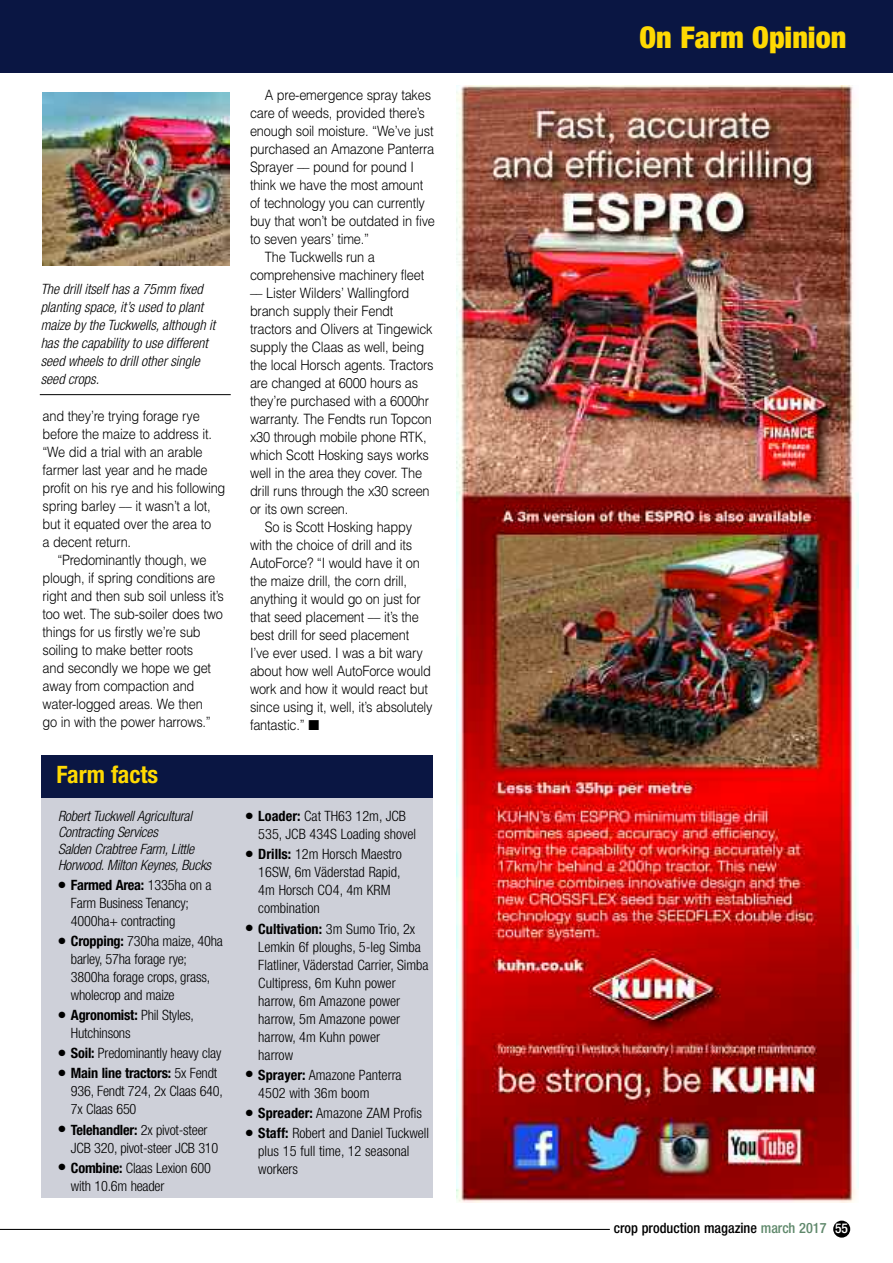
<style>
.page{position:relative;width:893px;height:1263px;background:#fff}
.page>*{position:absolute;margin:0;border:0;box-sizing:border-box;transform-origin:0 0}
.t1{font:900 condensed 30px "Helvetica Neue";color:#ffd902}
.t2{font:700 condensed 24px "Helvetica Neue";color:#ffd902}
.t3{font:300 14.25px/18px "Helvetica";letter-spacing:-.015em;color:#000;scale:.9 1}
.t4{font:300 condensed 14.25px/18px "Helvetica Neue";color:#000}
.t5{font:italic 300 condensed 14.25px/18px "Helvetica Neue";color:#000}
.t6{font:500 condensed 14.25px "Helvetica Neue";color:#000}
.s1{font-weight:700}
.s2{color:#60896c}
.s3{font-size:13.5px;color:#fff}
</style>
<div class="page">
<div style="left:42px;top:797px;width:391px;height:400px;background:#ced0d9"></div>
<div style="left:42px;top:755px;width:391px;height:43px;background:#0a1643"></div>
<hr style="left:40px;top:394px;width:191px;height:1px;background:#000">
<img style="left:43px;top:93px;width:187px;height:173px">
<div style="left:0;top:0;width:893px;height:72px;background:#0a1643"></div>
<img style="left:456px;top:85px;width:402px;height:1117px">
<div style="left:833px;top:1220px;width:17px;height:17px;background:#000;border-radius:50%"></div>
<hr style="left:0;top:1229px;width:610px;height:1px;background:#000">
<p class="t5" style="left:41px;top:281px;width:176px">The drill itself has a 75mm fixed planting space, it’s used to plant maize by the Tuckwells, although it has the capability to use different seed wheels to drill other single seed crops.</p>
<p class="t3" style="left:43px;top:407px;width:205px">and they’re trying forage rye before the maize to address it. “We did a trial with an arable farmer last year and he made profit on his rye and his following spring barley –– it wasn’t a lot, but it equated over the area to<br>a decent return.</p>
<p class="t3" style="left:43px;top:551px;width:203px;text-indent:15px">“Predominantly though, we plough, if spring conditions are right and then sub soil unless it’s too wet. The sub-soiler does two things for us firstly we’re sub soiling to make better roots<br>and secondly we hope we get away from compaction and water-logged areas. We then<br>go in with the power harrows.”</p>
<h2 class="t2" style="left:57px;top:766px;width:103px">Farm facts</h2>
<p class="t5" style="left:58px;top:809px;width:155px;line-height:16.5px">Robert Tuckwell Agricultural<br>Contracting Services<br>Salden Crabtree Farm, Little<br>Horwood. Milton Keynes, Bucks</p>
<p class="t4" style="left:71px;top:877px;width:142px;text-indent:-13px">● <span class="s1">Farmed Area:</span> 1335ha on a<br>Farm Business Tenancy;<br>4000ha+ contracting</p>
<p class="t4" style="left:71px;top:933px;width:153px;text-indent:-13px">● <span class="s1">Cropping:</span> 730ha maize, 40ha barley, 57ha forage rye;<br>3800ha forage crops, grass, wholecrop and maize</p>
<p class="t4" style="left:71px;top:1007px;width:125px;text-indent:-13px">● <span class="s1">Agronomist:</span> Phil Styles,<br>Hutchinsons</p>
<p class="t4" style="left:58px;top:1045px;width:164px">● <span class="s1">Soil:</span> Predominantly heavy clay</p>
<p class="t4" style="left:71px;top:1066px;width:154px;text-indent:-13px">● <span class="s1">Main line tractors:</span> 5x Fendt<br>936, Fendt 724, 2x Claas 640,<br>7x Claas 650</p>
<p class="t4" style="left:71px;top:1122px;width:149px;text-indent:-13px">● <span class="s1">Telehandler:</span> 2x pivot-steer<br>JCB 320, pivot-steer JCB 310</p>
<p class="t4" style="left:71px;top:1160px;width:141px;text-indent:-13px">● <span class="s1">Combine:</span> Claas Lexion 600 with 10.6m header</p>
<p class="t3" style="left:265px;top:86px;width:186px">A pre-emergence spray takes</p>
<p class="t3" style="left:250px;top:104px;width:196px">care of weeds, provided there’s</p>
<p class="t3" style="left:250px;top:122px;width:206px">enough soil moisture. “We’ve just</p>
<p class="t3" style="left:250px;top:140px;width:206px">purchased an Amazone Panterra</p>
<p class="t3" style="left:250px;top:158px;width:184px">Sprayer –– pound for pound I</p>
<p class="t3" style="left:250px;top:176px;width:194px">think we have the most amount</p>
<p class="t3" style="left:250px;top:194px;width:196px">of technology you can currently</p>
<p class="t3" style="left:250px;top:212px;width:207px">buy that won’t be outdated in five</p>
<p class="t3" style="left:250px;top:230px;width:134px">to seven years’ time.”</p>
<p class="t3" style="left:265px;top:248px;width:124px">The Tuckwells run a</p>
<p class="t3" style="left:250px;top:266px;width:195px">comprehensive machinery fleet</p>
<p class="t3" style="left:250px;top:284px;width:179px">–– Lister Wilders’ Wallingford</p>
<p class="t3" style="left:250px;top:302px;width:161px">branch supply their Fendt</p>
<p class="t3" style="left:250px;top:320px;width:204px">tractors and Olivers at Tingewick</p>
<p class="t3" style="left:250px;top:338px;width:195px">supply the Claas as well, being</p>
<p class="t3" style="left:250px;top:356px;width:206px">the local Horsch agents. Tractors</p>
<p class="t3" style="left:250px;top:374px;width:188px">are changed at 6000 hours as</p>
<p class="t3" style="left:250px;top:392px;width:200px">they’re purchased with a 6000hr</p>
<p class="t3" style="left:250px;top:410px;width:204px">warranty. The Fendts run Topcon</p>
<p class="t3" style="left:250px;top:428px;width:198px">x30 through mobile phone RTK,</p>
<p class="t3" style="left:250px;top:446px;width:200px">which Scott Hosking says works</p>
<p class="t3" style="left:250px;top:464px;width:193px">well in the area they cover. The</p>
<p class="t3" style="left:250px;top:482px;width:201px">drill runs through the x30 screen</p>
<p class="t3" style="left:250px;top:500px;width:111px">or its own screen.</p>
<p class="t3" style="left:265px;top:518px;width:165px">So is Scott Hosking happy</p>
<p class="t3" style="left:250px;top:536px;width:182px">with the choice of drill and its</p>
<p class="t3" style="left:250px;top:554px;width:190px">AutoForce? “I would have it on</p>
<p class="t3" style="left:250px;top:572px;width:176px">the maize drill, the corn drill,</p>
<p class="t3" style="left:250px;top:590px;width:191px">anything it would go on just for</p>
<p class="t3" style="left:250px;top:608px;width:189px">that seed placement –– it’s the</p>
<p class="t3" style="left:250px;top:626px;width:178px">best drill for seed placement</p>
<p class="t3" style="left:250px;top:644px;width:193px">I’ve ever used. I was a bit wary</p>
<p class="t3" style="left:250px;top:662px;width:203px">about how well AutoForce would</p>
<p class="t3" style="left:250px;top:680px;width:199px">work and how it would react but</p>
<p class="t3" style="left:250px;top:698px;width:204px">since using it, well, it’s absolutely</p>
<p class="t3" style="left:250px;top:716px;width:78px">fantastic.” ■</p>
<p class="t4" style="left:258px;top:808px;width:159px;text-indent:-13px">● <span class="s1">Loader:</span> Cat TH63 12m, JCB<br>535, JCB 434S Loading shovel</p>
<p class="t4" style="left:258px;top:846px;width:145px;text-indent:-13px">● <span class="s1">Drills:</span> 12m Horsch Maestro<br>16SW, 6m Väderstad Rapid,<br>4m Horsch CO4, 4m KRM combination</p>
<p class="t4" style="left:258px;top:921px;width:172px;text-indent:-13px">● <span class="s1">Cultivation:</span> 3m Sumo Trio, 2x<br>Lemkin 6f ploughs, 5-leg Simba<br>Flatliner, Väderstad Carrier, Simba<br>Cultipress, 6m Kuhn power harrow, 6m Amazone power harrow, 5m Amazone power harrow, 4m Kuhn power<br>harrow</p>
<p class="t4" style="left:258px;top:1067px;width:145px;text-indent:-13px">● <span class="s1">Sprayer:</span> Amazone Panterra<br>4502 with 36m boom</p>
<p class="t4" style="left:246px;top:1105px;width:178px">● <span class="s1">Spreader:</span> Amazone ZAM Profis</p>
<p class="t4" style="left:258px;top:1125px;width:172px;text-indent:-13px">● <span class="s1">Staff:</span> Robert and Daniel Tuckwell plus 15 full time, 12 seasonal workers</p>
<h1 class="t1" style="left:639px;top:27px;width:208px">On Farm Opinion</h1>
<p class="t6" style="left:614px;top:1223px;width:236px">crop production magazine <span class="s2">march 2017</span> <span class="s3">55</span></p>
</div>
